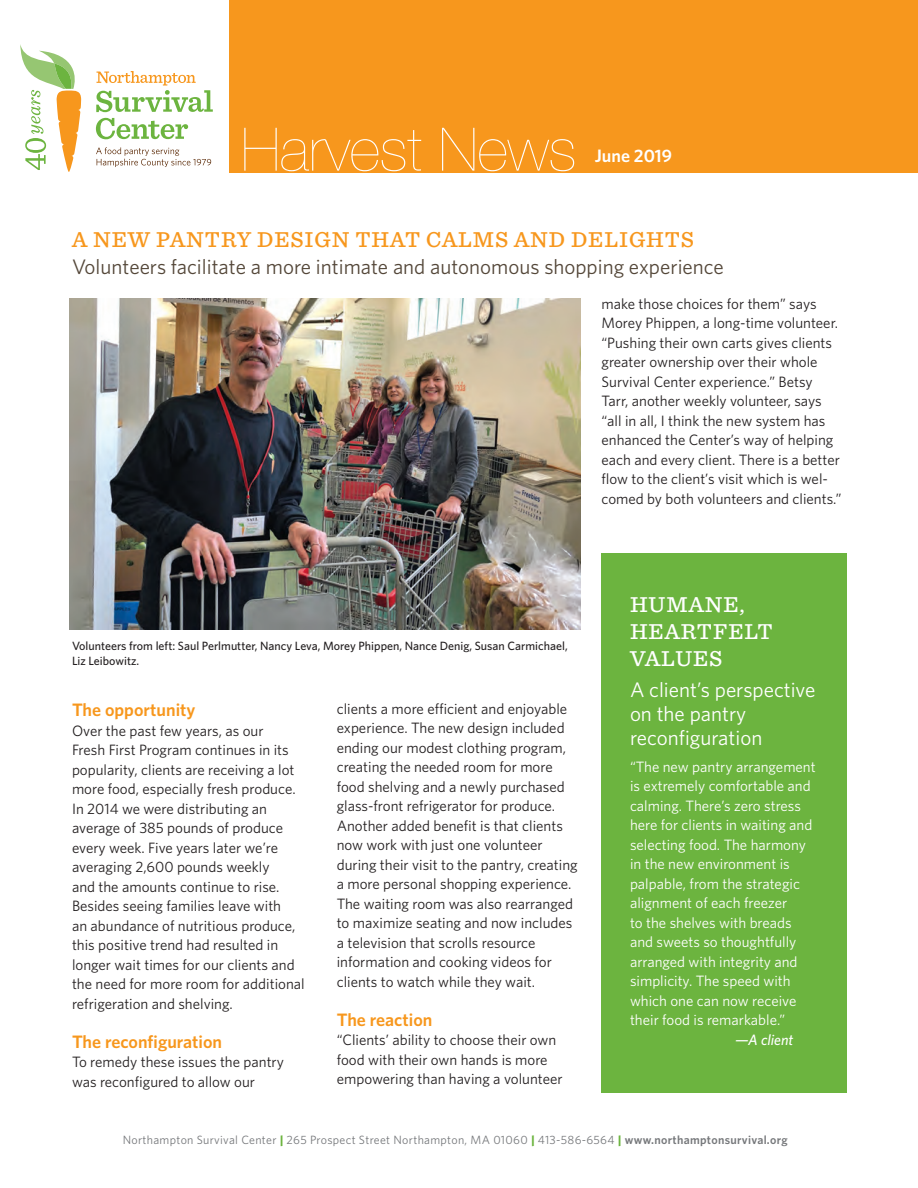
<style>
.page{position:relative;width:918px;height:1188px;background:#fff}
.page>*{position:absolute;margin:0;border:0;box-sizing:border-box;transform-origin:0 0}
.t1{font:200 60px "Helvetica Neue";color:#fff}
.t2{font:500 22.5px "Sentinel";letter-spacing:.04em;color:#f7971d}
.t3{font:500 22.5px/27px "Sentinel";letter-spacing:.04em;color:#fff}
.t4{font:21px "Whitney";color:#544739}
.t5{font:21px/24px "Whitney";color:#fff}
.t6{font:600 18px "Whitney";color:#f7971d}
.t7{font:600 18px "Whitney";color:#fff}
.t8{font:15px/19.5px "Whitney";color:#231f20}
.t9{font:15px/19.5px "Whitney";color:#fff}
.t10{font:italic 500 15px "Whitney";color:#fff}
.t11{font:12px "Whitney";letter-spacing:.025em;color:#76787b}
.t12{font:500 12px/14.4px "Whitney";color:#231f20}
.s1{font-weight:900;color:#6cb43f}
.s2{font-weight:600}
</style>
<div class="page">
<div style="left:602px;top:554px;width:245px;height:540px;background:#6cb43f"></div>
<div style="left:229px;top:0;width:689px;height:172px;background:#f7971d"></div>
<svg style="left:96px;top:118px;width:92px;height:21px"></svg>
<svg style="left:96px;top:71px;width:117px;height:41px"></svg>
<svg style="left:96px;top:147px;width:115px;height:20px"></svg>
<svg style="left:20px;top:44px;width:61px;height:128px"></svg>
<img style="left:70px;top:298px;width:510px;height:331px">
<h1 class="t1" style="left:241px;top:103px;width:337px">Harvest News</h1>
<p class="t7" style="left:595px;top:144px;width:79px">June 2019</p>
<h2 class="t2" style="left:72px;top:223px;width:623px">A NEW PANTRY DESIGN THAT CALMS AND DELIGHTS</h2>
<h3 class="t4" style="left:72px;top:253px;width:653px">Volunteers facilitate a more intimate and autonomous shopping experience</h3>
<p class="t8" style="left:602px;top:294px;width:242px">make those choices for them” says Morey Phippen, a long-time volunteer. “Pushing their own carts gives clients greater ownership over their whole Survival Center experience.” Betsy Tarr, another weekly volunteer, says “all in all, I think the new system has enhanced the Center’s way of helping each and every client. There is a better flow to the client’s visit which is wel&shy;comed by both volunteers and clients.”</p>
<p class="t12" style="left:72px;top:638px;width:497px">Volunteers from left: Saul Perlmutter, Nancy Leva, Morey Phippen, Nance Denig, Susan Carmichael,<br>Liz Leibowitz.</p>
<p class="t6" style="left:72px;top:698px;width:125px">The opportunity</p>
<p class="t8" style="left:72px;top:721px;width:234px">Over the past few years, as our<br>Fresh First Program continues in its popularity, clients are receiving a lot more food, especially fresh produce.<br>In 2014 we were distributing an average of 385 pounds of produce every week. Five years later we’re averaging 2,600 pounds weekly<br>and the amounts continue to rise.<br>Besides seeing families leave with<br>an abundance of nutritious produce, this positive trend had resulted in longer wait times for our clients and the need for more room for additional refrigeration and shelving.</p>
<p class="t6" style="left:72px;top:1030px;width:152px">The reconfiguration</p>
<p class="t8" style="left:72px;top:1052px;width:214px">To remedy these issues the pantry was reconfigured to allow our</p>
<p class="t8" style="left:337px;top:699px;width:243px">clients a more efficient and enjoyable experience. The new design included ending our modest clothing program, creating the needed room for more food shelving and a newly purchased glass-front refrigerator for produce.<br>Another added benefit is that clients now work with just one volunteer during their visit to the pantry, creating a more personal shopping experience.<br>The waiting room was also rearranged to maximize seating and now includes a television that scrolls resource information and cooking videos for clients to watch while they wait.</p>
<p class="t6" style="left:337px;top:1008px;width:97px">The reaction</p>
<p class="t8" style="left:337px;top:1030px;width:227px">“Clients’ ability to choose their own food with their own hands is more empowering than having a volunteer</p>
<h2 class="t3" style="left:630px;top:590px;width:144px">HUMANE,<br>HEARTFELT<br>VALUES</h2>
<h3 class="t5" style="left:630px;top:677px;width:187px">A client’s perspective on the pantry reconfiguration</h3>
<p class="t9" style="left:630px;top:756px;width:187px">“The new pantry arrangement is extremely comfortable and calming. There’s zero stress here for clients in waiting and selecting food. The harmony in the new environment is palpable, from the strategic alignment of each freezer<br>to the shelves with breads and sweets so thoughtfully arranged with integrity and simplicity. The speed with which one can now receive their food is remarkable.”</p>
<p class="t10" style="left:735px;top:1031px;width:60px">—A client</p>
<p class="t11" style="left:123px;top:1131px;width:666px">Northampton Survival Center <span class="s1">|</span> 265 Prospect Street Northampton, MA 01060 <span class="s1">|</span> 413-586-6564 <span class="s1">|</span> <span class="s2">www.northamptonsurvival.org</span></p>
</div>
